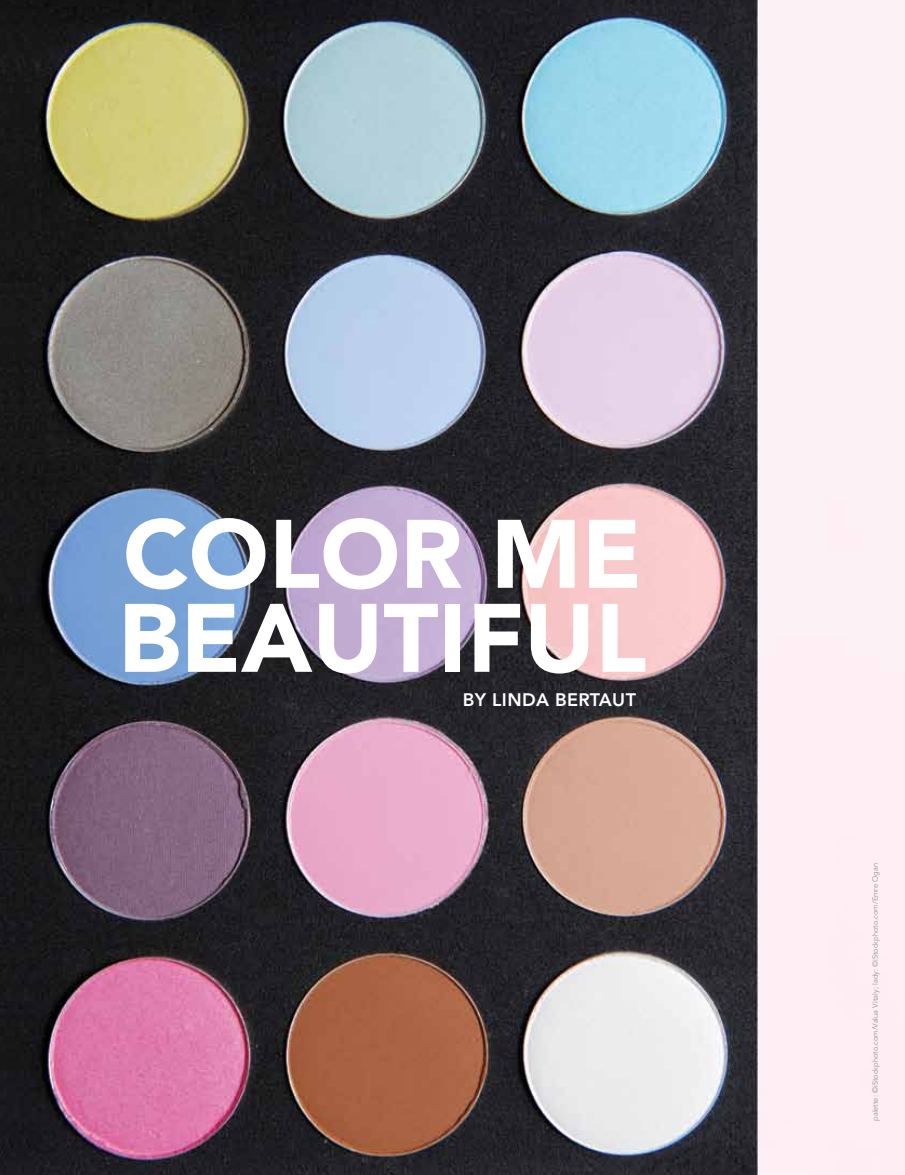
<style>
.page{position:relative;width:905px;height:1175px;background:#fff}
.page>*{position:absolute;margin:0;border:0;box-sizing:border-box;transform-origin:0 0}
.t1{font:900 96px/84px "Avenir";color:#fff}
.t2{font:800 18px "Avenir";letter-spacing:.02em;color:#fff}
.t3{font:7.5px "Avenir";color:#939598}
</style>
<div class="page">
<img style="left:0;top:0;width:904px;height:1174px">
<h1 class="t1" style="left:118px;top:512px;width:530px">COLOR ME<br>BEAUTIFUL</h1>
<h2 class="t2" style="left:463px;top:689px;width:175px">BY LINDA BERTAUT</h2>
<p class="t3" style="left:870px;top:1120px;width:259px;rotate:-90deg">palette: ©iStockphoto.com/Valua Vitaly; lady: ©iStockphoto.com/Emre Ogan</p>
</div>
